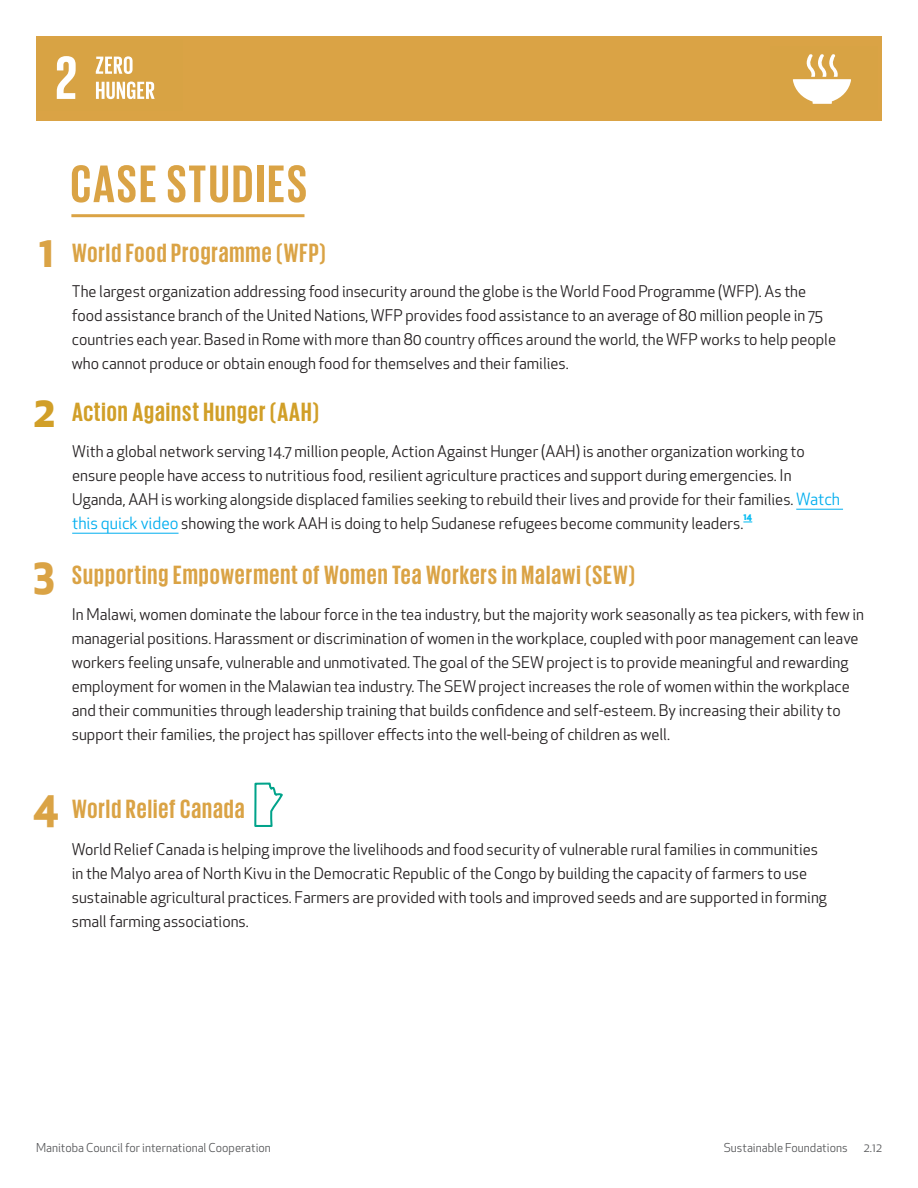
<style>
.page{position:relative;width:918px;height:1188px;background:#fff}
.page>*{position:absolute;margin:0;border:0;box-sizing:border-box;transform-origin:0 0}
.t1{font:700 54px "Giorgio Sans";letter-spacing:.05em;color:#daa345}
.t2{font:700 42px "Apex New";color:#daa345}
.t3{font:700 42px "Apex New";color:#d19f28}
.t4{font:700 27px "Giorgio Sans";letter-spacing:.04em;color:#daa345}
.t5{font:700 27px "Giorgio Sans";letter-spacing:.04em;color:#d19f28}
.t6{font:15.75px/24px "Apex New";color:#231f20}
.t7{font:12px "Apex New";color:#57585a}
.t8{font:700 9px "Apex New";color:#00baf1}
.s1{font-size:16.5px;color:#00aeef}
</style>
<div class="page">
<svg style="left:254px;top:782px;width:29px;height:45px"></svg>
<hr style="left:796px;top:509px;width:47px;height:1px;background:#00aeef">
<hr style="left:72px;top:533px;width:107px;height:1px;background:#00aeef">
<div style="left:36px;top:36px;width:846px;height:85px;background:#daa345"></div>
<hr style="left:71px;top:214px;width:233px;height:3px;background:#daa345">
<svg style="left:793px;top:54px;width:58px;height:50px"></svg>
<svg style="left:57px;top:56px;width:19px;height:43px"></svg>
<svg style="left:96px;top:56px;width:37px;height:18px"></svg>
<svg style="left:96px;top:82px;width:59px;height:17px"></svg>
<p class="t2" style="left:39px;top:222px;width:17px">1</p>
<p class="t3" style="left:33px;top:381px;width:25px">2</p>
<p class="t1" style="left:70px;top:157px;width:238px">CASE STUDIES</p>
<p class="t4" style="left:72px;top:240px;width:255px">World Food Programme (WFP)</p>
<p class="t6" style="left:72px;top:279px;width:766px">The largest organization addressing food insecurity around the globe is the World Food Programme (WFP). As the food assistance branch of the United Nations, WFP provides food assistance to an average of 80 million people in 75 countries each year. Based in Rome with more than 80 country offices around the world, the WFP works to help people who cannot produce or obtain enough food for themselves and their families.</p>
<p class="t5" style="left:72px;top:398px;width:249px">Action Against Hunger (AAH)</p>
<p class="t6" style="left:72px;top:439px;width:770px">With a global network serving 14.7 million people, Action Against Hunger (AAH) is another organization working to ensure people have access to nutritious food, resilient agriculture practices and support during emergencies. In Uganda, AAH is working alongside displaced families seeking to rebuild their lives and provide for their families. <span class="s1">Watch this quick video</span> showing the work AAH is doing to help Sudanese refugees become community leaders.</p>
<p class="t8" style="left:743px;top:510px;width:10px">14</p>
<p class="t2" style="left:33px;top:543px;width:24px">3</p>
<p class="t4" style="left:72px;top:562px;width:564px">Supporting Empowerment of Women Tea Workers in Malawi (SEW)</p>
<p class="t6" style="left:72px;top:603px;width:794px">In Malawi, women dominate the labour force in the tea industry, but the majority work seasonally as tea pickers, with few in managerial positions. Harassment or discrimination of women in the workplace, coupled with poor management can leave workers feeling unsafe, vulnerable and unmotivated. The goal of the SEW project is to provide meaningful and rewarding employment for women in the Malawian tea industry. The SEW project increases the role of women within the workplace and their communities through leadership training that builds confidence and self-esteem. By increasing their ability to support their families, the project has spillover effects into the well-being of children as well.</p>
<p class="t2" style="left:33px;top:777px;width:28px">4</p>
<p class="t4" style="left:72px;top:795px;width:174px">World Relief Canada</p>
<p class="t6" style="left:72px;top:837px;width:757px">World Relief Canada is helping improve the livelihoods and food security of vulnerable rural families in communities in the Malyo area of North Kivu in the Democratic Republic of the Congo by building the capacity of farmers to use sustainable agricultural practices. Farmers are provided with tools and improved seeds and are supported in forming small farming associations.</p>
<p class="t7" style="left:36px;top:1140px;width:236px">Manitoba Council for international Cooperation</p>
<p class="t7" style="left:724px;top:1140px;width:125px">Sustainable Foundations</p>
<p class="t7" style="left:864px;top:1140px;width:20px">2.12</p>
</div>
